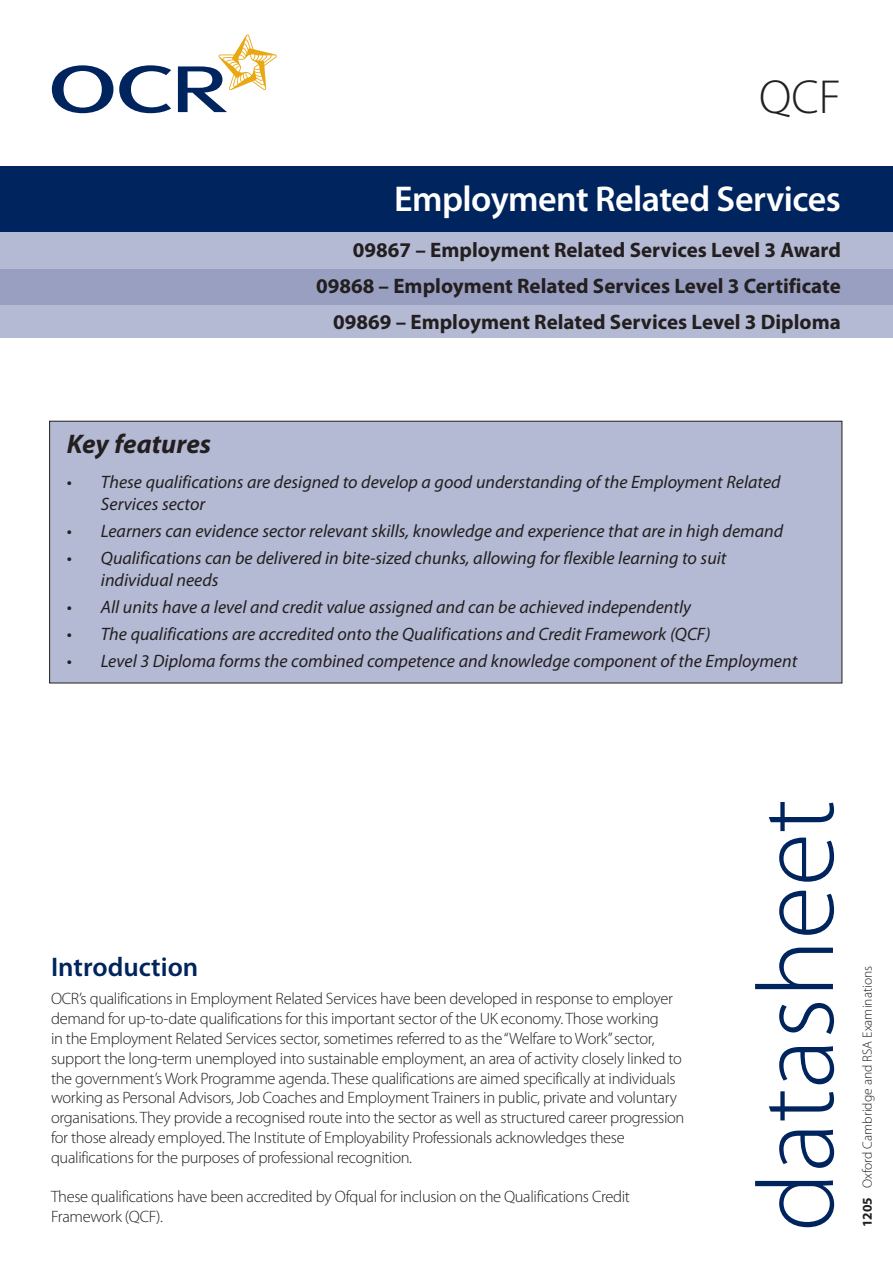
<style>
.page{position:relative;width:893px;height:1263px;background:#fff}
.page>*{position:absolute;margin:0;border:0;box-sizing:border-box;transform-origin:0 0}
.t1{font:300 109.5px "Myriad Pro";color:#00245e}
.t2{font:300 48px "Myriad Pro";color:#231f20}
.t3{font:600 36px "Myriad Pro";letter-spacing:-.015em;color:#fff}
.t4{font:600 27px "Myriad Pro";color:#00245e}
.t5{font:italic 700 27px "Myriad Pro";color:#231f20}
.t6{font:700 21px/35.8px "Myriad Pro";color:#231f20;text-align:right}
.t7{font:italic 18px/22.5px "Myriad Pro";color:#231f20}
.t8{font:300 16.5px/19.8px "Myriad Pro";letter-spacing:-.02em;color:#231f20}
.t9{font:300 13.5px "Myriad Pro";color:#231f20}
.s1{font-family:"Myriad";font-weight:700}
</style>
<div class="page">
<div style="left:0;top:302px;width:893px;height:36px;background:#b4bad3"></div>
<div style="left:0;top:269px;width:893px;height:36px;background:#989fc0"></div>
<div style="left:0;top:166px;width:893px;height:67px;background:#00245e"></div>
<svg style="left:52px;top:65px;width:61px;height:48px"></svg>
<svg style="left:178px;top:34px;width:99px;height:78px"></svg>
<svg style="left:119px;top:65px;width:52px;height:48px"></svg>
<div style="left:0;top:233px;width:893px;height:36px;background:#b4bad3"></div>
<div style="left:50px;top:421px;width:792px;height:262px;background:#b4bad3"></div>
<div style="left:49px;top:421px;width:793px;height:262px;border:1px solid #231f20"></div>
<h2 class="t2" style="left:759px;top:70px;width:83px">QCF</h2>
<h3 class="t3" style="left:394px;top:176px;width:448px">Employment Related Services</h3>
<p class="t6" style="left:316px;top:231px;width:526px">09867 – Employment Related Services Level 3 Award<br>09868 – Employment Related Services Level 3 Certificate<br>09869 – Employment Related Services Level 3 Diploma</p>
<h3 class="t5" style="left:67px;top:426px;width:146px">Key features</h3>
<p class="t7" style="left:101px;top:470px;width:681px;text-indent:-34px">• These qualifications are designed to develop a good understanding of the Employment Related<br>Services sector</p>
<p class="t7" style="left:67px;top:519px;width:718px">• Learners can evidence sector relevant skills, knowledge and experience that are in high demand</p>
<p class="t7" style="left:101px;top:546px;width:627px;text-indent:-34px">• Qualifications can be delivered in bite-sized chunks, allowing for flexible learning to suit individual needs</p>
<p class="t7" style="left:67px;top:595px;width:626px">• All units have a level and credit value assigned and can be achieved independently</p>
<p class="t7" style="left:67px;top:622px;width:645px">• The qualifications are accredited onto the Qualifications and Credit Framework (QCF)</p>
<p class="t7" style="left:67px;top:649px;width:732px">• Level 3 Diploma forms the combined competence and knowledge component of the Employment</p>
<h3 class="t4" style="left:51px;top:950px;width:149px">Introduction</h3>
<p class="t8" style="left:51px;top:989px;width:635px">OCR’s qualifications in Employment Related Services have been developed in response to employer demand for up-to-date qualifications for this important sector of the UK economy. Those working<br>in the Employment Related Services sector, sometimes referred to as the “Welfare to Work” sector, support the long-term unemployed into sustainable employment, an area of activity closely linked to the government’s Work Programme agenda. These qualifications are aimed specifically at individuals working as Personal Advisors, Job Coaches and Employment Trainers in public, private and voluntary organisations. They provide a recognised route into the sector as well as structured career progression for those already employed. The Institute of Employability Professionals acknowledges these qualifications for the purposes of professional recognition.</p>
<p class="t8" style="left:51px;top:1187px;width:580px">These qualifications have been accredited by Ofqual for inclusion on the Qualifications Credit<br>Framework (QCF).</p>
<h1 class="t1" style="left:736px;top:1232px;width:434px;rotate:-90deg">datasheet</h1>
<p class="t9" style="left:860px;top:1227px;width:263px;rotate:-90deg"><span class="s1">1205</span> Oxford Cambridge and RSA Examinations</p>
</div>
